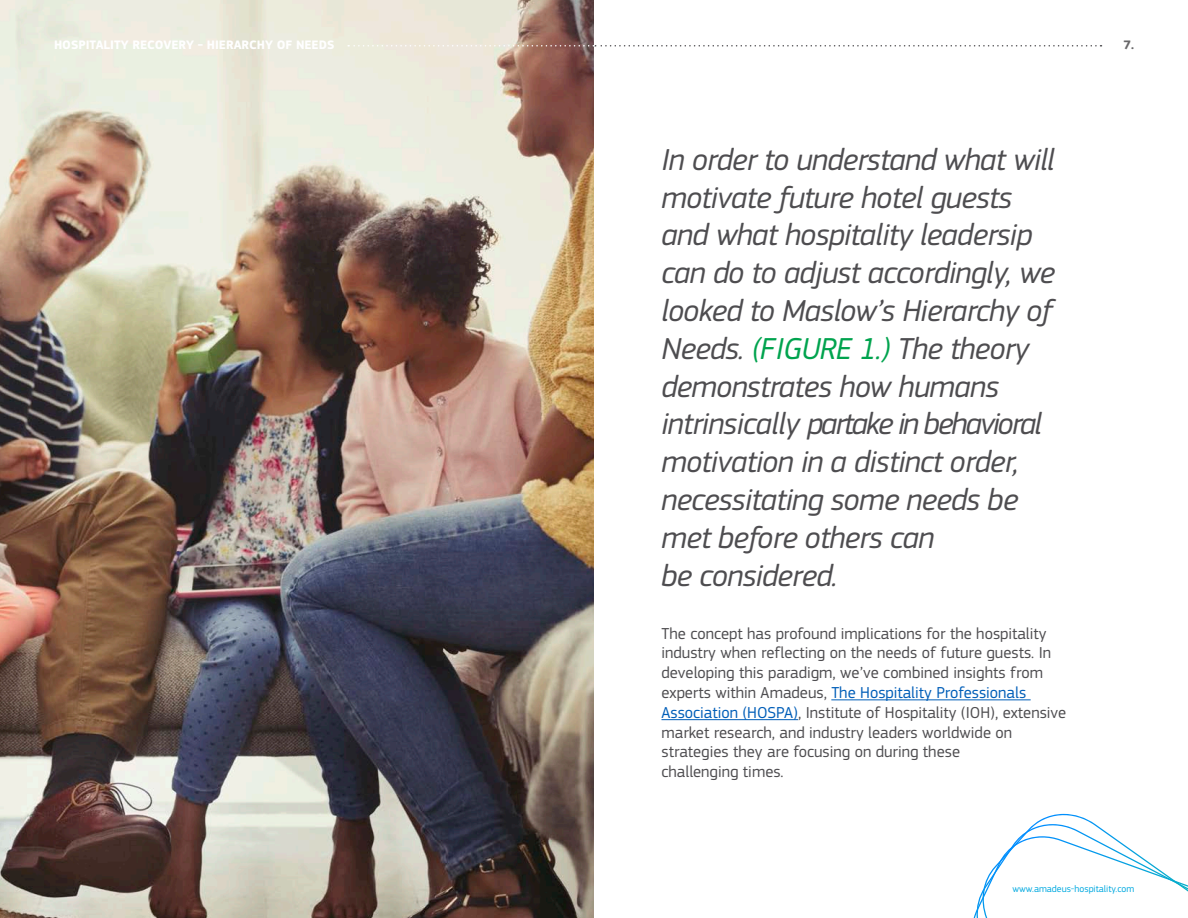
<style>
.page{position:relative;width:1188px;height:918px;background:#fff}
.page>*{position:absolute;margin:0;border:0;box-sizing:border-box;transform-origin:0 0}
.Body_Copy{font:italic 31.5px/37.8px "Amadeus";letter-spacing:-.02em;color:#4e4d50}
.Body_Copy-2{font:16.5px/19.8px "Amadeus";color:#4e4d50}
.eBook_header{font:700 12.75px "Amadeus";color:#fff}
.Page_Number{font:700 12.75px "Amadeus";color:#69686a}
.Amadeus_hyperlink{font:9.75px "Amadeus";color:#00a9e0}
.s1{color:#00a34e}
.s2{color:#005eb8}
</style>
<div class="page">
<svg style="left:974px;top:813px;width:214px;height:105px"></svg>
<hr style="left:831px;top:699px;width:200px;height:1px;background:#005eb8">
<hr style="left:662px;top:719px;width:136px;height:1px;background:#005eb8">
<img style="left:0;top:0;width:594px;height:918px">
<svg style="left:348px;top:45px;width:754px;height:2px"></svg>
<p class="eBook_header" style="left:54px;top:37px;width:282px">HOSPITALITY RECOVERY - HIERARCHY OF NEEDS</p>
<p class="Body_Copy" style="left:662px;top:141px;width:395px">In order to understand what will motivate future hotel guests and what hospitality leadersip can do to adjust accordingly, we looked to Maslow’s Hierarchy of<br>Needs. <span class="s1">(FIGURE 1.)</span> The theory demonstrates how humans intrinsically partake in behavioral motivation in a distinct order, necessitating some needs be met before others can<br>be considered.</p>
<p class="Body_Copy-2" style="left:662px;top:623px;width:406px">The concept has profound implications for the hospitality industry when reflecting on the needs of future guests. In developing this paradigm, we’ve combined insights from experts within Amadeus, <span class="s2">The Hospitality Professionals Association (HOSPA)</span>, Institute of Hospitality (IOH), extensive market research, and industry leaders worldwide on strategies they are focusing on during these<br>challenging times.</p>
<p class="Page_Number" style="left:1123px;top:37px;width:12px">7.</p>
<p class="Amadeus_hyperlink" style="left:1012px;top:883px;width:123px">www.amadeus-hospitality.com</p>
</div>
